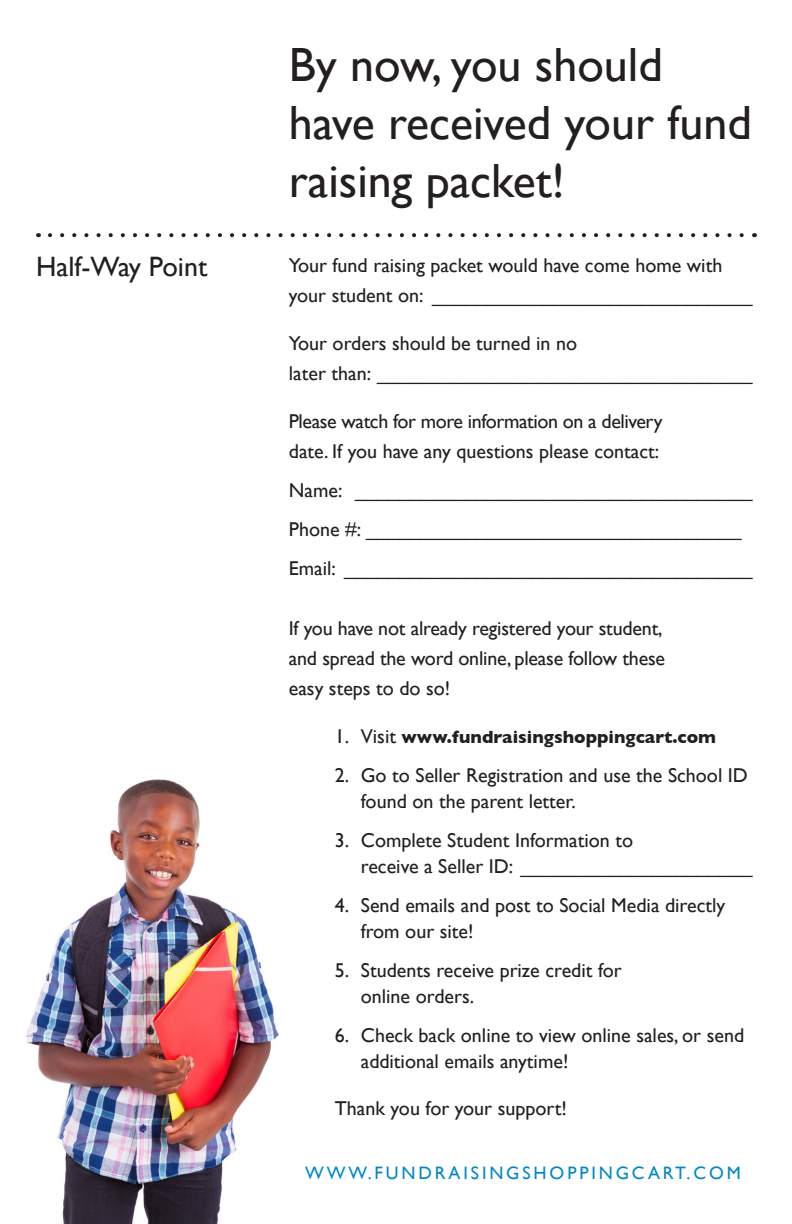
<style>
.page{position:relative;width:792px;height:1224px;background:#fff}
.page>*{position:absolute;margin:0;border:0;box-sizing:border-box;transform-origin:0 0}
.t1{font:48px/58px "Gill Sans";color:#231f20}
.t2{font:28px "Gill Sans";color:#231f20}
.t3{font:20px/26px "Gill Sans";color:#231f20}
.t4{font:20px/30px "Gill Sans";letter-spacing:-.02em;color:#231f20}
.t5{font:700 18px "Gill Sans";color:#231f20}
.t6{font:18px "Gill Sans";letter-spacing:.16em;color:#0088c6}
.s1{font-weight:400;font-size:20px}
</style>
<div class="page">
<img style="left:26px;top:779px;width:253px;height:445px">
<svg style="left:50px;top:233px;width:694px;height:4px"></svg>
<p class="t2" style="left:36px;top:251px;width:173px">Half-Way Point</p>
<p class="t1" style="left:289px;top:36px;width:465px">By now, you should have received your fund raising packet!</p>
<p class="t3" style="left:289px;top:250px;width:465px;line-height:30px">Your fund raising packet would have come home with your student on: _____________________________</p>
<p class="t3" style="left:289px;top:328px;width:465px;line-height:30px">Your orders should be turned in no<br>later than: __________________________________</p>
<p class="t4" style="left:289px;top:406px;width:375px">Please watch for more information on a delivery date. If you have any questions please contact:</p>
<p class="t3" style="left:289px;top:477px;width:465px">Name: ____________________________________</p>
<p class="t3" style="left:289px;top:516px;width:454px">Phone #: __________________________________</p>
<p class="t3" style="left:289px;top:555px;width:465px">Email: _____________________________________</p>
<p class="t3" style="left:289px;top:613px;width:378px;line-height:30px">If you have not already registered your student, and spread the word online, please follow these easy steps to do so!</p>
<p class="t5" style="left:335px;top:726px;width:383px"><span class="s1">1. Visit</span> www.fundraisingshoppingcart.com</p>
<p class="t3" style="left:361px;top:762px;width:389px;text-indent:-26px">2. Go to Seller Registration and use the School ID found on the parent letter.</p>
<p class="t3" style="left:361px;top:827px;width:393px;text-indent:-26px">3. Complete Student Information to<br>receive a Seller ID: _____________________</p>
<p class="t3" style="left:361px;top:892px;width:366px;text-indent:-26px">4. Send emails and post to Social Media directly from our site!</p>
<p class="t3" style="left:361px;top:957px;width:263px;text-indent:-26px">5. Students receive prize credit for online orders.</p>
<p class="t3" style="left:361px;top:1022px;width:385px;text-indent:-26px">6. Check back online to view online sales, or send additional emails anytime!</p>
<p class="t3" style="left:335px;top:1095px;width:234px">Thank you for your support!</p>
<p class="t6" style="left:305px;top:1162px;width:437px">WWW.FUNDRAISINGSHOPPINGCART.COM</p>
</div>
